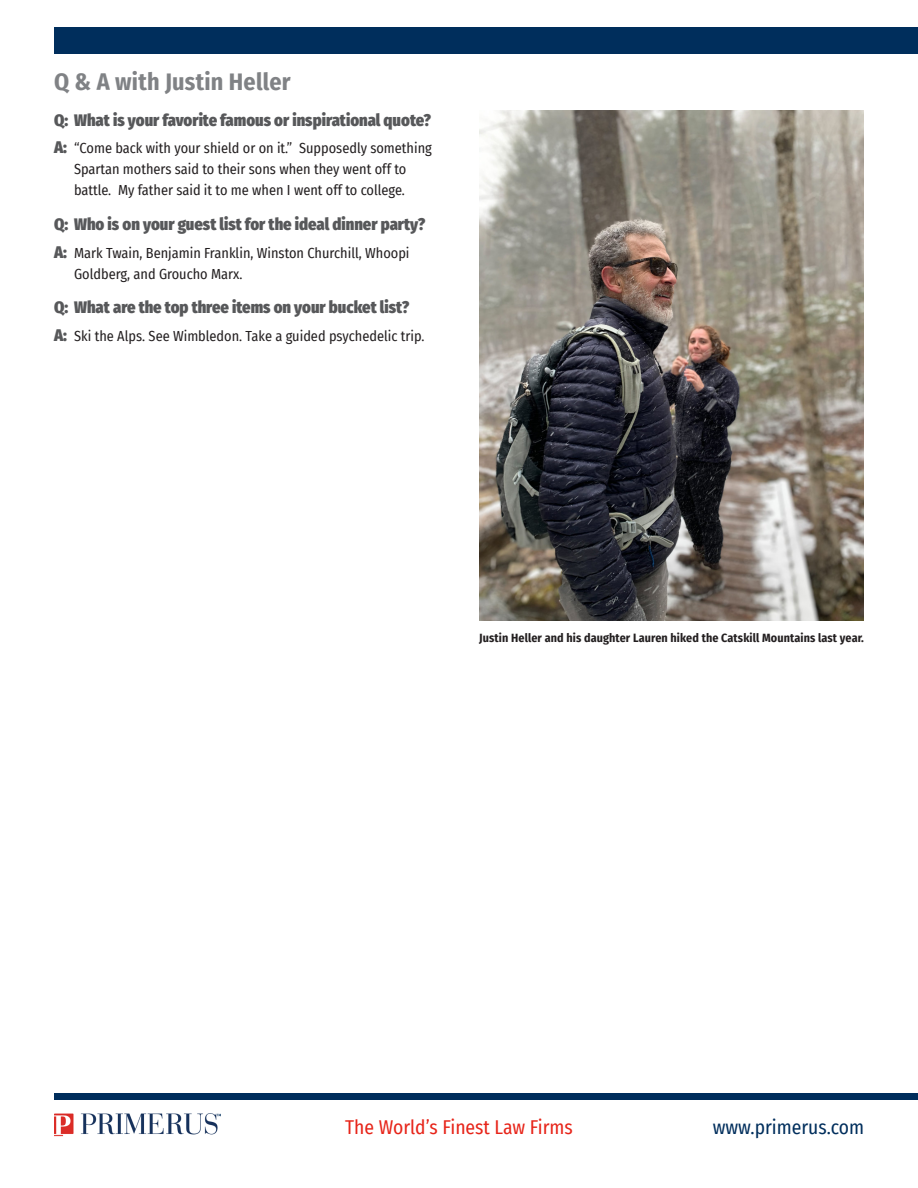
<style>
.page{position:relative;width:918px;height:1188px;background:#fff}
.page>*{position:absolute;margin:0;border:0;box-sizing:border-box;transform-origin:0 0}
.t1{font:700 24px "Fira Sans Condensed";letter-spacing:.01em;color:#808285}
.t2{font:19.5px "Fira Sans Condensed";color:#e72419}
.t3{font:19.5px "Fira Sans Condensed";color:#002e5c}
.Question{font:900 16.5px "Fira Sans Condensed";color:#57585a}
.Answer{font:14.25px/21px "Fira Sans Condensed";color:#231f20;text-align:center}
.Cutline{font:700 12px "Fira Sans Condensed";letter-spacing:.01em;color:#231f20}
.s1{font-weight:900;font-size:16.5px;color:#57585a}
</style>
<div class="page">
<div style="left:54px;top:27px;width:864px;height:27px;background:#002e5c"></div>
<div style="left:54px;top:1094px;width:864px;height:6px;background:#002e5c"></div>
<img style="left:54px;top:1114px;width:166px;height:23px">
<img style="left:479px;top:110px;width:385px;height:510px">
<p class="t1" style="left:54px;top:62px;width:238px">Q &amp; A with Justin Heller</p>
<p class="Question" style="left:54px;top:105px;width:379px">Q: What is your favorite famous or inspirational quote?</p>
<p class="Answer" style="left:54px;top:137px;width:379px"><span class="s1">A:</span> “Come back with your shield or on it.” Supposedly something<br>Spartan mothers said to their sons when they went off to<br>battle. My father said it to me when I went off to college.</p>
<p class="Question" style="left:54px;top:209px;width:373px">Q: Who is on your guest list for the ideal dinner party?</p>
<p class="Answer" style="left:74px;top:242px;width:337px;text-align:left;text-indent:-20px"><span class="s1">A:</span> Mark Twain, Benjamin Franklin, Winston Churchill, Whoopi<br>Goldberg, and Groucho Marx.</p>
<p class="Question" style="left:54px;top:293px;width:357px">Q: What are the top three items on your bucket list?</p>
<p class="Answer" style="left:54px;top:325px;width:372px"><span class="s1">A:</span> Ski the Alps. See Wimbledon. Take a guided psychedelic trip.</p>
<p class="Cutline" style="left:479px;top:628px;width:386px">Justin Heller and his daughter Lauren hiked the Catskill Mountains last year.</p>
<h2 class="t2" style="left:345px;top:1112px;width:229px">The World’s Finest Law Firms</h2>
<h2 class="t3" style="left:713px;top:1112px;width:153px">www.primerus.com</h2>
</div>
